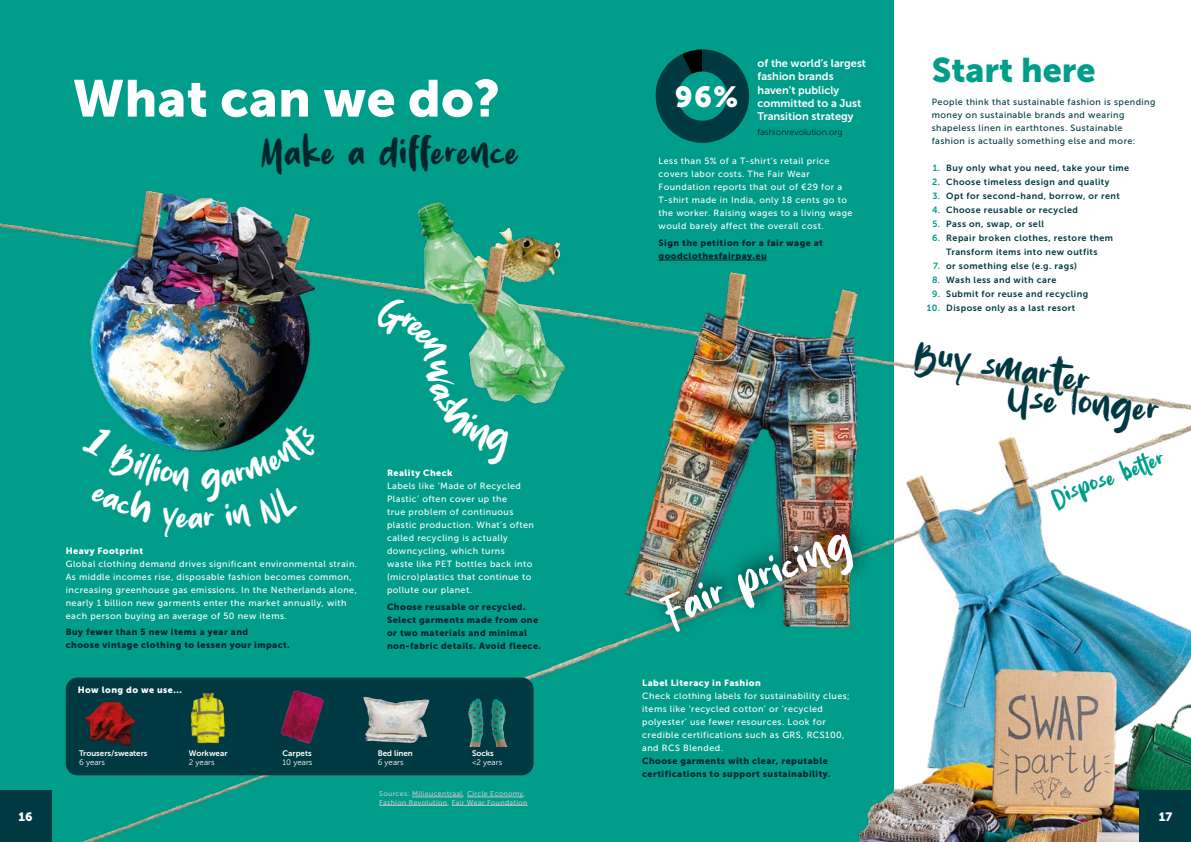
<style>
.page{position:relative;width:1191px;height:842px;background:#fff}
.page>*{position:absolute;margin:0;border:0;box-sizing:border-box;transform-origin:0 0}
.t1{font:51.5px "Museo Sans 900";letter-spacing:.005em;color:#fff}
.t2{font:39.5px "Burnfolk";color:#fff}
.t3{font:34.2px "Burnfolk";letter-spacing:.005em;color:#00262b}
.t4{font:34px "Burnfolk";color:#003942}
.t5{font:34px "Museo Sans 900";color:#009d8b}
.t6{font:29px "Museo Sans 900";color:#fff}
.t7{font:21.3px "Burnfolk";color:#009d8b}
.t8{font:12px "Museo Sans 900";color:#fff}
.t9{font:11px/13.2px "Museo Sans 700";color:#fff}
.t10{font:9px/13px "Museo Sans 500";letter-spacing:.05em;color:#fff}
.t11{font:9px/13px "Museo Sans 900";letter-spacing:.05em;color:#00262b}
.t12{font:9px/14px "Museo Sans 700";letter-spacing:.05em;color:#003942}
.t13{font:9px/13px "Museo Sans 500";letter-spacing:.05em;color:#003942}
.t14{font:9px "Museo Sans 900";letter-spacing:.05em;color:#fff}
.t15{font:9px/14px "Museo Sans 700";color:#009d8b;text-align:justify}
.t16{font:8.7px "Museo Sans 300";color:#00262b}
.t17{font:8px "Museo Sans 700";color:#fff}
.t18{font:8px "Museo Sans 300";color:#fff}
.t19{font:7px/8.4px "Museo Sans 500";letter-spacing:.05em;color:#c7c8ca}
</style>
<div class="page">
<div style="left:0;top:0;width:893px;height:842px;background:#009d8b"></div>
<img style="left:0;top:97px;width:1191px;height:745px">
<hr style="left:658px;top:260px;width:108px;height:1px;background:#00262b">
<hr style="left:412px;top:797px;width:51px;height:1px;background:#c7c8ca">
<hr style="left:467px;top:797px;width:56px;height:1px;background:#c7c8ca">
<hr style="left:379px;top:805px;width:68px;height:1px;background:#c7c8ca">
<hr style="left:452px;top:805px;width:75px;height:1px;background:#c7c8ca">
<div style="left:646px;top:511px;width:227px;height:131px;background:#000;opacity:.75"></div>
<div style="left:66px;top:677px;width:467px;height:98px;background:#003942;border-radius:12px"></div>
<img style="left:85px;top:701px;width:51px;height:45px">
<img style="left:190px;top:692px;width:35px;height:52px">
<img style="left:363px;top:696px;width:63px;height:47px">
<img style="left:426px;top:676px;width:120px;height:71px">
<img style="left:280px;top:690px;width:44px;height:54px">
<svg style="left:654px;top:49px;width:95px;height:94px"></svg>
<div style="left:0;top:791px;width:51px;height:51px;background:#003942"></div>
<div style="left:1140px;top:791px;width:51px;height:51px;background:#003942"></div>
<svg style="left:374px;top:295px;width:135px;height:171px"></svg>
<svg style="left:81px;top:420px;width:239px;height:118px"></svg>
<h1 class="t1" style="left:73px;top:69px;width:428px">What can we do?</h1>
<h3 class="t3" style="left:261px;top:130px;width:259px">Make a difference</h3>
<p class="t14" style="left:66px;top:546px;width:79px">Heavy Footprint</p>
<p class="t10" style="left:66px;top:557px;width:293px">Global clothing demand drives significant environmental strain.<br>As middle incomes rise, disposable fashion becomes common, increasing greenhouse gas emissions. In the Netherlands alone, nearly 1 billion new garments enter the market annually, with each person buying an average of 50 new items.</p>
<p class="t11" style="left:66px;top:626px;width:226px">Buy fewer than 5 new items a year and<br>choose vintage clothing to lessen your impact.</p>
<p class="t14" style="left:78px;top:685px;width:106px">How long do we use...</p>
<p class="t14" style="left:387px;top:468px;width:67px">Reality Check</p>
<p class="t10" style="left:387px;top:479px;width:148px">Labels like ‘Made of Recycled<br>Plastic’ often cover up the<br>true problem of continuous plastic production. What’s often called recycling is actually downcycling, which turns<br>waste like PET bottles back into (micro)plastics that continue to pollute our planet.</p>
<p class="t11" style="left:387px;top:600px;width:155px">Choose reusable or recycled.<br>Select garments made from one or two materials and minimal non-fabric details. Avoid fleece.</p>
<p class="t17" style="left:79px;top:749px;width:70px">Trousers/sweaters</p>
<p class="t18" style="left:79px;top:758px;width:27px">6 years</p>
<p class="t17" style="left:189px;top:749px;width:40px">Workwear</p>
<p class="t18" style="left:189px;top:758px;width:27px">2 years</p>
<p class="t17" style="left:282px;top:749px;width:31px">Carpets</p>
<p class="t18" style="left:282px;top:758px;width:31px">10 years</p>
<p class="t17" style="left:378px;top:749px;width:37px">Bed linen</p>
<p class="t18" style="left:378px;top:758px;width:27px">6 years</p>
<p class="t17" style="left:472px;top:749px;width:23px">Socks</p>
<p class="t18" style="left:472px;top:758px;width:32px">&lt;2 years</p>
<p class="t19" style="left:379px;top:790px;width:150px">Sources: Milieucentraal, Circle Economy,<br>Fashion Revolution, Fair Wear Foundation</p>
<h3 class="t6" style="left:675px;top:80px;width:65px">96%</h3>
<p class="t9" style="left:757px;top:57px;width:110px">of the world’s largest fashion brands haven’t publicly committed to a Just<br>Transition strategy</p>
<p class="t16" style="left:757px;top:127px;width:86px">fashionrevolution.org</p>
<p class="t10" style="left:658px;top:155px;width:195px">Less than 5% of a T-shirt’s retail price covers labor costs. The Fair Wear Foundation reports that out of €29 for a T-shirt made in India, only 18 cents go to the worker. Raising wages to a living wage would barely affect the overall cost.</p>
<p class="t11" style="left:658px;top:236px;width:166px">Sign the petition for a fair wage at goodclothesfairpay.eu</p>
<h2 class="t2" style="left:654px;top:589px;width:201px;rotate:-21deg">Fair pricing</h2>
<p class="t14" style="left:642px;top:677px;width:120px">Label Literacy in Fashion</p>
<p class="t10" style="left:642px;top:689px;width:209px">Check clothing labels for sustainability clues; items like ‘recycled cotton’ or ‘recycled polyester’ use fewer resources. Look for credible certifications such as GRS, RCS100, and RCS Blended.</p>
<p class="t11" style="left:642px;top:754px;width:190px">Choose garments with clear, reputable certifications to support sustainability.</p>
<h3 class="t5" style="left:931px;top:51px;width:165px">Start here</h3>
<p class="t13" style="left:931px;top:96px;width:225px">People think that sustainable fashion is spending money on sustainable brands and wearing shapeless linen in earthtones. Sustainable fashion is actually something else and more:</p>
<p class="t12" style="left:946px;top:161px;width:184px">Buy only what you need, take your time<br>Choose timeless design and quality<br>Opt for second-hand, borrow, or rent<br>Choose reusable or recycled<br>Pass on, swap, or sell<br>Repair broken clothes, restore them<br>Transform items into new outfits<br>or something else (e.g. rags)<br>Wash less and with care<br>Submit for reuse and recycling<br>Dispose only as a last resort</p>
<p class="t15" style="left:932px;top:161px;width:10px">1.<br>2.<br>3.<br>4.<br>5.<br>6.</p>
<p class="t15" style="left:927px;top:259px;width:15px;text-align:right">7.<br>8.<br>9.<br>10.</p>
<h3 class="t4" style="left:918px;top:333px;width:177px;rotate:8deg">Buy smarter</h3>
<h3 class="t4" style="left:1009px;top:377px;width:152px;rotate:4deg">Use longer</h3>
<h3 class="t7" style="left:1047px;top:486px;width:120px;rotate:-21deg">Dispose better</h3>
<h3 class="t8" style="left:18px;top:810px;width:16px">16</h3>
<h3 class="t8" style="left:1158px;top:810px;width:15px">17</h3>
</div>
